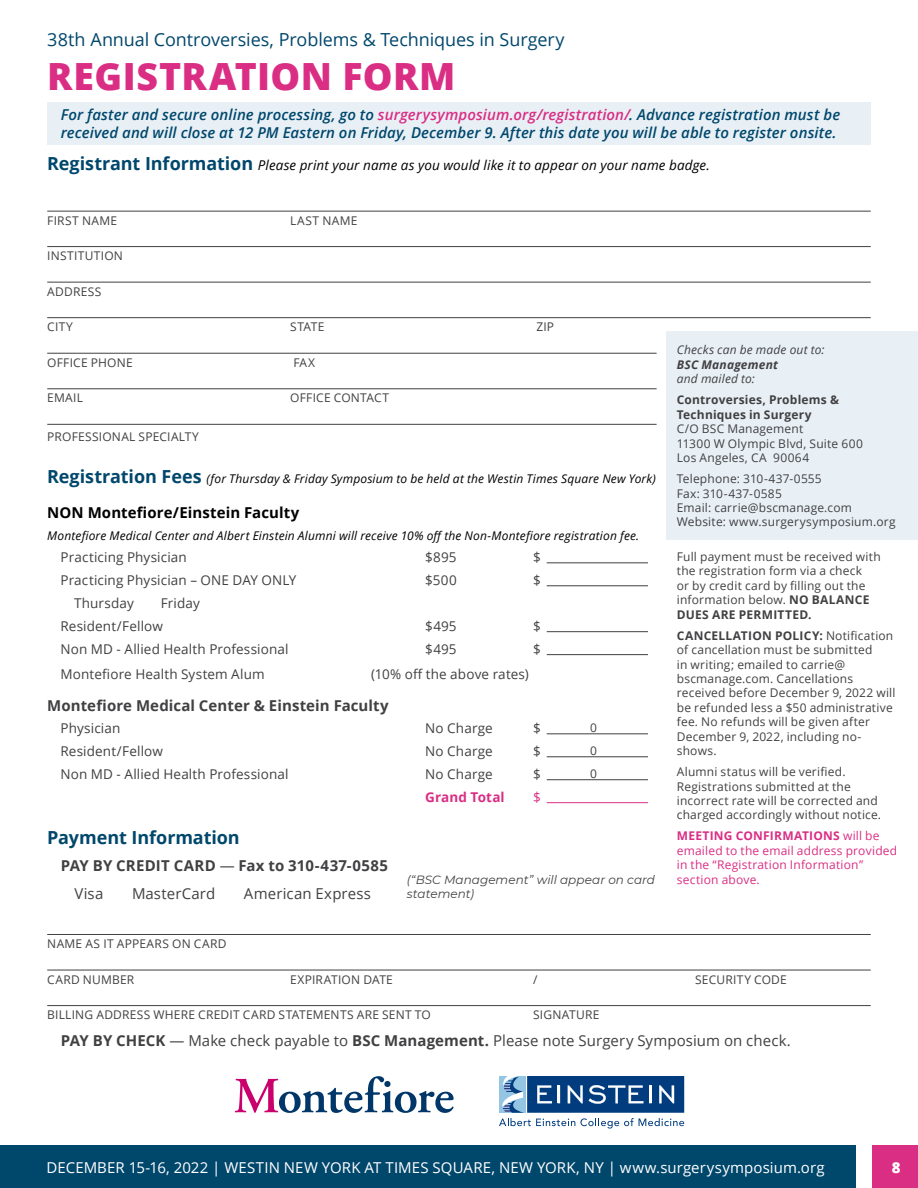
<style>
.page{position:relative;width:918px;height:1188px;background:#fff}
.page>*{position:absolute;margin:0;border:0;box-sizing:border-box;transform-origin:0 0}
.t1{font:800 37.5px "Open Sans";letter-spacing:.01em;color:#da2e84}
.t2{font:18px "Open Sans";letter-spacing:-.005em;color:#00476c}
.t3{font:700 18px "Open Sans";letter-spacing:-.005em;color:#00476c}
.t4{font:italic 600 15px/18px "Open Sans";letter-spacing:.005em;color:#00476c}
.t5{font:15px "Open Sans";letter-spacing:.005em;color:#414042}
.t6{font:15px "Open Sans";letter-spacing:.005em;color:#fff}
.t7{font:700 15px/28.3px "Open Sans";letter-spacing:.005em;color:#414042}
.t8{font:700 15px "Open Sans";letter-spacing:.005em;color:#000}
.t9{font:800 15px "Open Sans";color:#fff}
.t10{font:13.5px/23px "Open Sans";letter-spacing:.01em;color:#414042}
.t11{font:italic 13.5px "Open Sans";letter-spacing:.01em;color:#000}
.t12{font:700 13.5px "Open Sans";letter-spacing:.01em;color:#da2e84}
.t13{font:13.5px "Open Sans";color:#da2e84}
.t14{font:12px/14.4px "Open Sans";letter-spacing:.015em;color:#414042}
.t15{font:italic 12px "Open Sans";letter-spacing:.015em;color:#000}
.t16{font:12px/14.4px "Open Sans";letter-spacing:.015em;color:#da2e84}
.t17{font:italic 12px/14.4px "Montserrat";letter-spacing:.005em;color:#414042}
.t18{font:700 12px/14.4px "Open Sans";letter-spacing:.015em;color:#414042}
.t19{font:italic 12px "Open Sans";letter-spacing:.015em;color:#414042}
.t20{font:italic 700 12px "Open Sans";letter-spacing:.015em;color:#414042}
.t21{font:12px "Open Sans";letter-spacing:.035em;color:#414042}
.s1{color:#da2e84}
.s2{font-weight:700;font-style:normal;font-size:18px;color:#00476c}
.s3{font-weight:700}
.s4{font-weight:400}
</style>
<div class="page">
<div style="left:0;top:1146px;width:855px;height:42px;background:#00476c"></div>
<div style="left:873px;top:1146px;width:45px;height:42px;background:#da2e84"></div>
<hr style="left:47px;top:211px;width:824px;height:1px;background:#414042">
<hr style="left:47px;top:246px;width:824px;height:1px;background:#414042">
<hr style="left:47px;top:282px;width:824px;height:1px;background:#414042">
<hr style="left:47px;top:317px;width:824px;height:1px;background:#414042">
<hr style="left:47px;top:353px;width:610px;height:1px;background:#414042">
<hr style="left:47px;top:388px;width:610px;height:1px;background:#414042">
<hr style="left:47px;top:424px;width:610px;height:1px;background:#414042">
<hr style="left:47px;top:934px;width:824px;height:1px;background:#414042">
<hr style="left:47px;top:970px;width:824px;height:1px;background:#414042">
<hr style="left:47px;top:1005px;width:824px;height:1px;background:#414042">
<svg style="left:235px;top:1076px;width:219px;height:37px"></svg>
<svg style="left:499px;top:1076px;width:185px;height:53px"></svg>
<hr style="left:547px;top:562px;width:101px;height:1px;background:#414042">
<hr style="left:547px;top:585px;width:101px;height:1px;background:#414042">
<hr style="left:547px;top:631px;width:101px;height:1px;background:#414042">
<hr style="left:547px;top:654px;width:101px;height:1px;background:#414042">
<hr style="left:547px;top:733px;width:101px;height:1px;background:#414042">
<hr style="left:547px;top:756px;width:101px;height:1px;background:#414042">
<hr style="left:547px;top:779px;width:101px;height:1px;background:#414042">
<hr style="left:547px;top:802px;width:101px;height:1px;background:#da2e84">
<div style="left:666px;top:331px;width:252px;height:209px;background:#e8f0f6"></div>
<div style="left:47px;top:103px;width:824px;height:42px;background:#e8f0f6"></div>
<h2 class="t2" style="left:47px;top:27px;width:519px">38th Annual Controversies, Problems &amp; Techniques in Surgery</h2>
<h1 class="t1" style="left:47px;top:48px;width:410px">REGISTRATION FORM</h1>
<p class="t4" style="left:61px;top:106px;width:781px">For faster and secure online processing, go to <span class="s1">surgerysymposium.org/registration/</span>. Advance registration must be received and will close at 12 PM Eastern on Friday, December 9. After this date you will be able to register onsite.</p>
<p class="t11" style="left:47px;top:155px;width:664px"><span class="s2">Registrant Information</span> Please print your name as you would like it to appear on your name badge.</p>
<p class="t14" style="left:47px;top:213px;width:71px">FIRST NAME</p>
<p class="t21" style="left:290px;top:212px;width:69px">LAST NAME</p>
<p class="t14" style="left:47px;top:248px;width:77px">INSTITUTION</p>
<p class="t14" style="left:47px;top:284px;width:56px">ADDRESS</p>
<p class="t14" style="left:47px;top:319px;width:27px">CITY</p>
<p class="t14" style="left:290px;top:319px;width:36px">STATE</p>
<p class="t14" style="left:536px;top:319px;width:19px">ZIP</p>
<p class="t14" style="left:47px;top:355px;width:87px">OFFICE PHONE</p>
<p class="t14" style="left:293px;top:355px;width:23px">FAX</p>
<p class="t14" style="left:47px;top:390px;width:37px">EMAIL</p>
<p class="t14" style="left:290px;top:390px;width:100px">OFFICE CONTACT</p>
<p class="t14" style="left:47px;top:430px;width:153px">PROFESSIONAL SPECIALTY</p>
<p class="t15" style="left:47px;top:471px;width:610px"><span class="s2">Registration Fees</span> (for Thursday &amp; Friday Symposium to be held at the Westin Times Square New York)</p>
<p class="t19" style="left:677px;top:342px;width:149px">Checks can be made out to:</p>
<p class="t20" style="left:677px;top:356px;width:103px">BSC Management</p>
<p class="t19" style="left:677px;top:371px;width:80px">and mailed to:</p>
<p class="t18" style="left:677px;top:393px;width:164px">Controversies, Problems &amp;<br>Techniques in Surgery</p>
<p class="t14" style="left:677px;top:421px;width:188px">C/O BSC Management<br>11300 W Olympic Blvd, Suite 600<br>Los Angeles, CA 90064</p>
<p class="t14" style="left:677px;top:471px;width:220px">Telephone: 310-437-0555<br>Fax: 310-437-0585<br>Email: carrie@bscmanage.com<br>Website: www.surgerysymposium.org</p>
<p class="t14" style="left:677px;top:549px;width:205px">Full payment must be received with the registration form via a check<br>or by credit card by filling out the information below. <span class="s3">NO BALANCE<br>DUES ARE PERMITTED.</span></p>
<p class="t14" style="left:677px;top:628px;width:220px"><span class="s3">CANCELLATION POLICY:</span> Notification of cancellation must be submitted<br>in writing; emailed to carrie@ bscmanage.com. Cancellations received before December 9, 2022 will be refunded less a $50 administrative fee. No refunds will be given after<br>December 9, 2022, including no&shy;shows.</p>
<p class="t14" style="left:677px;top:764px;width:206px">Alumni status will be verified.<br>Registrations submitted at the incorrect rate will be corrected and charged accordingly without notice.</p>
<p class="t16" style="left:677px;top:829px;width:222px"><span class="s3">MEETING CONFIRMATIONS</span> will be emailed to the email address provided in the “Registration Information” section above.</p>
<p class="t8" style="left:47px;top:502px;width:253px">NON Montefiore/Einstein Faculty</p>
<p class="t15" style="left:47px;top:527px;width:594px">Montefiore Medical Center and Albert Einstein Alumni will receive 10% off the Non-Montefiore registration fee.</p>
<p class="t10" style="left:61px;top:546px;width:128px">Practicing Physician</p>
<p class="t10" style="left:425px;top:546px;width:33px">$895</p>
<p class="t10" style="left:533px;top:546px;width:9px">$</p>
<p class="t10" style="left:61px;top:569px;width:237px">Practicing Physician – ONE DAY ONLY</p>
<p class="t10" style="left:425px;top:569px;width:33px">$500</p>
<p class="t10" style="left:533px;top:569px;width:9px">$</p>
<p class="t10" style="left:74px;top:592px;width:61px">Thursday</p>
<p class="t10" style="left:61px;top:592px;width:141px;text-indent:100px">Friday<br>Resident/Fellow</p>
<p class="t10" style="left:425px;top:615px;width:33px">$495</p>
<p class="t10" style="left:533px;top:615px;width:9px">$</p>
<p class="t10" style="left:61px;top:638px;width:229px">Non MD - Allied Health Professional</p>
<p class="t10" style="left:425px;top:638px;width:33px">$495</p>
<p class="t10" style="left:533px;top:638px;width:9px">$</p>
<p class="t10" style="left:61px;top:662px;width:206px">Montefiore Health System Alum</p>
<p class="t10" style="left:371px;top:662px;width:159px">(10% off the above rates)</p>
<p class="t7" style="left:47px;top:691px;width:343px">Montefiore Medical Center &amp; Einstein Faculty</p>
<p class="t10" style="left:61px;top:717px;width:61px">Physician</p>
<p class="t10" style="left:425px;top:717px;width:69px">No Charge</p>
<p class="t10" style="left:533px;top:717px;width:9px">$</p>
<p class="t10" style="left:61px;top:740px;width:104px">Resident/Fellow</p>
<p class="t10" style="left:425px;top:740px;width:69px">No Charge</p>
<p class="t10" style="left:533px;top:740px;width:9px">$</p>
<p class="t10" style="left:61px;top:763px;width:229px">Non MD - Allied Health Professional</p>
<p class="t10" style="left:425px;top:763px;width:69px">No Charge</p>
<p class="t10" style="left:533px;top:763px;width:9px">$</p>
<p class="t12" style="left:425px;top:788px;width:81px">Grand Total</p>
<p class="t13" style="left:533px;top:788px;width:9px">$</p>
<p class="t14" style="left:590px;top:716px;width:8px;line-height:23px;text-align:justify">0<br>0<br>0</p>
<h2 class="t3" style="left:47px;top:825px;width:194px">Payment Information</h2>
<p class="t7" style="left:74px;top:851px;width:315px;text-indent:-14px">PAY BY CREDIT CARD <span class="s4">—</span> Fax to 310-437-0585<br><span class="s4">Visa</span></p>
<p class="t17" style="left:407px;top:872px;width:250px">(“BSC Management” will appear on card statement)</p>
<p class="t5" style="left:132px;top:883px;width:85px">MasterCard</p>
<p class="t5" style="left:244px;top:883px;width:128px">American Express</p>
<p class="t14" style="left:47px;top:936px;width:181px">NAME AS IT APPEARS ON CARD</p>
<p class="t14" style="left:47px;top:972px;width:89px">CARD NUMBER</p>
<p class="t14" style="left:290px;top:972px;width:104px">EXPIRATION DATE</p>
<p class="t14" style="left:533px;top:972px;width:6px">/</p>
<p class="t14" style="left:695px;top:972px;width:93px">SECURITY CODE</p>
<p class="t14" style="left:47px;top:1007px;width:385px">BILLING ADDRESS WHERE CREDIT CARD STATEMENTS ARE SENT TO</p>
<p class="t14" style="left:533px;top:1007px;width:68px">SIGNATURE</p>
<p class="t5" style="left:61px;top:1030px;width:732px"><span class="s3">PAY BY CHECK</span> — Make check payable to <span class="s3">BSC Management.</span> Please note Surgery Symposium on check.</p>
<p class="t6" style="left:46px;top:1157px;width:780px">DECEMBER 15-16, 2022 | WESTIN NEW YORK AT TIMES SQUARE, NEW YORK, NY | www.surgerysymposium.org</p>
<p class="t9" style="left:892px;top:1156px;width:10px">8</p>
</div>
